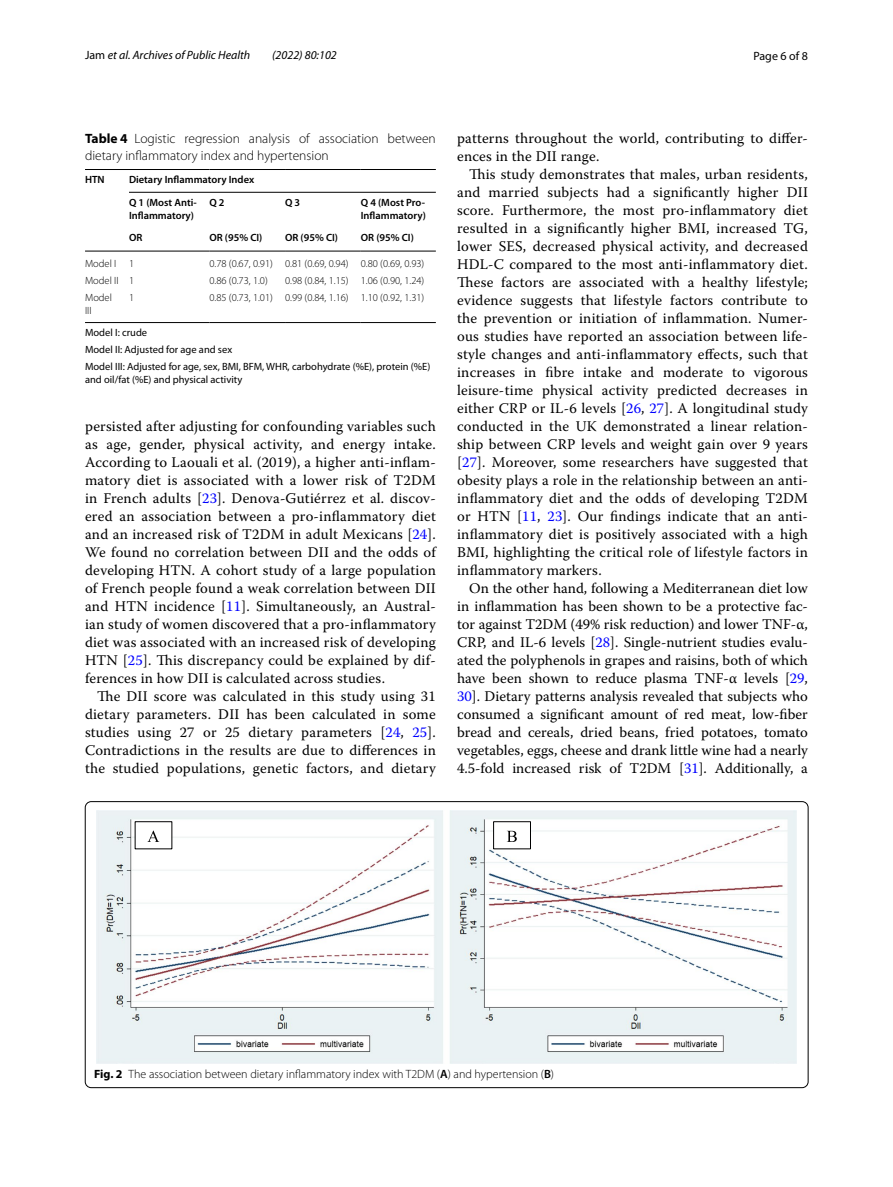
<style>
.page{position:relative;width:893px;height:1187px;background:#fff}
.page>*{position:absolute;margin:0;border:0;box-sizing:border-box;transform-origin:0 0}
.t1{font:14.7px/18px "Warnock Pro";letter-spacing:.015em;color:#000;text-align:justify}
.t2{font:300 13.5px/16.5px "Myriad Pro";color:#000}
.t3{font:300 12px "Myriad Pro";color:#000}
.t4{font:italic 12px "Myriad Pro";color:#000}
.t5{font:12px "Myriad Pro";color:#000}
.t6{font:300 10.5px/12.8px "Myriad Pro";color:#000}
.t7{font:10.5px/17px "Myriad Pro";color:#000}
.t8{font:600 10.5px/23.1px "Myriad Pro";color:#000}
.s1{font-style:normal}
.s2{font-weight:700}
.s3{color:#00f}
.s4{font-weight:600}
</style>
<div class="page">
<hr style="left:85px;top:169px;width:44px;height:1px;background:#000">
<hr style="left:85px;top:251px;width:44px;height:1px;background:#000">
<hr style="left:129px;top:169px;width:80px;height:1px;background:#000">
<hr style="left:209px;top:169px;width:76px;height:1px;background:#000">
<hr style="left:285px;top:169px;width:76px;height:1px;background:#000">
<hr style="left:361px;top:169px;width:75px;height:1px;background:#000">
<hr style="left:129px;top:251px;width:80px;height:1px;background:#000">
<hr style="left:209px;top:251px;width:76px;height:1px;background:#000">
<hr style="left:285px;top:251px;width:76px;height:1px;background:#000">
<hr style="left:361px;top:251px;width:75px;height:1px;background:#000">
<hr style="left:85px;top:322px;width:44px;height:1px;background:#000">
<hr style="left:129px;top:322px;width:80px;height:1px;background:#000">
<hr style="left:209px;top:322px;width:76px;height:1px;background:#000">
<hr style="left:285px;top:322px;width:76px;height:1px;background:#000">
<hr style="left:361px;top:322px;width:75px;height:1px;background:#000">
<hr style="left:129px;top:192px;width:307px;height:1px;background:#000">
<img style="left:96px;top:810px;width:701px;height:253px">
<div style="left:135px;top:821px;width:37px;height:28px;background:#fff;border:1px solid #000"></div>
<svg style="left:148px;top:830px;width:10px;height:11px"></svg>
<div style="left:493px;top:821px;width:38px;height:28px;background:#fff;border:1px solid #000"></div>
<svg style="left:507px;top:830px;width:10px;height:11px"></svg>
<p class="t4" style="left:85px;top:48px;width:167px"><span class="s1">Jam</span> et al. Archives of Public Health</p>
<p class="t4" style="left:272px;top:48px;width:66px">(2022) 80:102</p>
<p class="t5" style="left:753px;top:48px;width:56px">Page 6 of 8</p>
<p class="t2" style="left:85px;top:130px;width:352px"><span class="s2">Table 4</span> Logistic regression analysis of association between dietary inflammatory index and hypertension</p>
<p class="t8" style="left:85px;top:167px;width:21px">HTN</p>
<p class="t8" style="left:129px;top:167px;width:127px">Dietary Inflammatory Index<br>Q 1 (Most Anti-</p>
<p class="t8" style="left:129px;top:203px;width:67px">Inflammatory)</p>
<p class="t8" style="left:209px;top:190px;width:17px">Q 2</p>
<p class="t8" style="left:285px;top:190px;width:17px">Q 3</p>
<p class="t8" style="left:361px;top:196px;width:67px;line-height:12.8px">Q 4 (Most Pro-<br>Inflammatory)</p>
<p class="t8" style="left:129px;top:226px;width:15px">OR</p>
<p class="t8" style="left:209px;top:226px;width:55px">OR (95% CI)</p>
<p class="t8" style="left:285px;top:226px;width:55px">OR (95% CI)</p>
<p class="t8" style="left:361px;top:226px;width:55px">OR (95% CI)</p>
<p class="t6" style="left:85px;top:257px;width:51px">Model I 1</p>
<p class="t6" style="left:209px;top:257px;width:216px">0.78 (0.67, 0.91) 0.81 (0.69, 0.94) 0.80 (0.69, 0.93)</p>
<p class="t6" style="left:85px;top:274px;width:51px">Model II 1</p>
<p class="t6" style="left:209px;top:274px;width:60px">0.86 (0.73, 1.0)</p>
<p class="t6" style="left:285px;top:274px;width:141px">0.98 (0.84, 1.15) 1.06 (0.90, 1.24)</p>
<p class="t6" style="left:85px;top:291px;width:28px">Model<br>III</p>
<p class="t6" style="left:129px;top:291px;width:7px">1</p>
<p class="t6" style="left:209px;top:291px;width:216px">0.85 (0.73, 1.01) 0.99 (0.84, 1.16) 1.10 (0.92, 1.31)</p>
<p class="t7" style="left:85px;top:324px;width:347px">Model I: crude<br>Model II: Adjusted for age and sex<br>Model III: Adjusted for age, sex, BMI, BFM, WHR, carbohydrate (%E), protein (%E)</p>
<p class="t7" style="left:85px;top:370px;width:159px">and oil/fat (%E) and physical activity</p>
<p class="t1" style="left:85px;top:416px;width:352px">persisted after adjusting for confounding variables such as age, gender, physical activity, and energy intake.<br>According to Laouali et al. (2019), a higher anti-inflam&shy;matory diet is associated with a lower risk of T2DM in French adults [<span class="s3">23</span>]. Denova-Gutiérrez et al. discov&shy;ered an association between a pro-inflammatory diet and an increased risk of T2DM in adult Mexicans [<span class="s3">24</span>].<br>We found no correlation between DII and the odds of developing HTN. A cohort study of a large population of French people found a weak correlation between DII and HTN incidence [<span class="s3">11</span>]. Simultaneously, an Austral&shy;ian study of women discovered that a pro-inflammatory diet was associated with an increased risk of developing HTN [<span class="s3">25</span>]. This discrepancy could be explained by dif&shy;ferences in how DII is calculated across studies.</p>
<p class="t1" style="left:85px;top:686px;width:352px;text-indent:12px">The DII score was calculated in this study using 31 dietary parameters. DII has been calculated in some studies using 27 or 25 dietary parameters [<span class="s3">24</span>, <span class="s3">25</span>].<br>Contradictions in the results are due to differences in the studied populations, genetic factors, and dietary</p>
<p class="t1" style="left:457px;top:128px;width:352px">patterns throughout the world, contributing to differ&shy;ences in the DII range.</p>
<p class="t1" style="left:457px;top:164px;width:352px;text-indent:12px">This study demonstrates that males, urban residents, and married subjects had a significantly higher DII score. Furthermore, the most pro-inflammatory diet resulted in a significantly higher BMI, increased TG, lower SES, decreased physical activity, and decreased HDL-C compared to the most anti-inflammatory diet.<br>These factors are associated with a healthy lifestyle; evidence suggests that lifestyle factors contribute to the prevention or initiation of inflammation. Numer&shy;ous studies have reported an association between life&shy;style changes and anti-inflammatory effects, such that increases in fibre intake and moderate to vigorous leisure-time physical activity predicted decreases in either CRP or IL-6 levels [<span class="s3">26</span>, <span class="s3">27</span>]. A longitudinal study conducted in the UK demonstrated a linear relation&shy;ship between CRP levels and weight gain over 9 years [<span class="s3">27</span>]. Moreover, some researchers have suggested that obesity plays a role in the relationship between an anti&shy;inflammatory diet and the odds of developing T2DM or HTN [<span class="s3">11</span>, <span class="s3">23</span>]. Our findings indicate that an anti&shy;inflammatory diet is positively associated with a high BMI, highlighting the critical role of lifestyle factors in inflammatory markers.</p>
<p class="t1" style="left:457px;top:578px;width:352px;text-indent:12px">On the other hand, following a Mediterranean diet low in inflammation has been shown to be a protective fac&shy;tor against T2DM (49% risk reduction) and lower TNF-α, CRP, and IL-6 levels [<span class="s3">28</span>]. Single-nutrient studies evalu&shy;ated the polyphenols in grapes and raisins, both of which have been shown to reduce plasma TNF-α levels [<span class="s3">29</span>, <span class="s3">30</span>]. Dietary patterns analysis revealed that subjects who consumed a significant amount of red meat, low-fiber bread and cereals, dried beans, fried potatoes, tomato vegetables, eggs, cheese and drank little wine had a nearly 4.5-fold increased risk of T2DM [<span class="s3">31</span>]. Additionally, a</p>
<p class="t3" style="left:94px;top:1067px;width:461px"><span class="s2">Fig. 2</span> The association between dietary inflammatory index with T2DM (<span class="s4">A</span>) and hypertension (<span class="s4">B</span>)</p>
</div>
